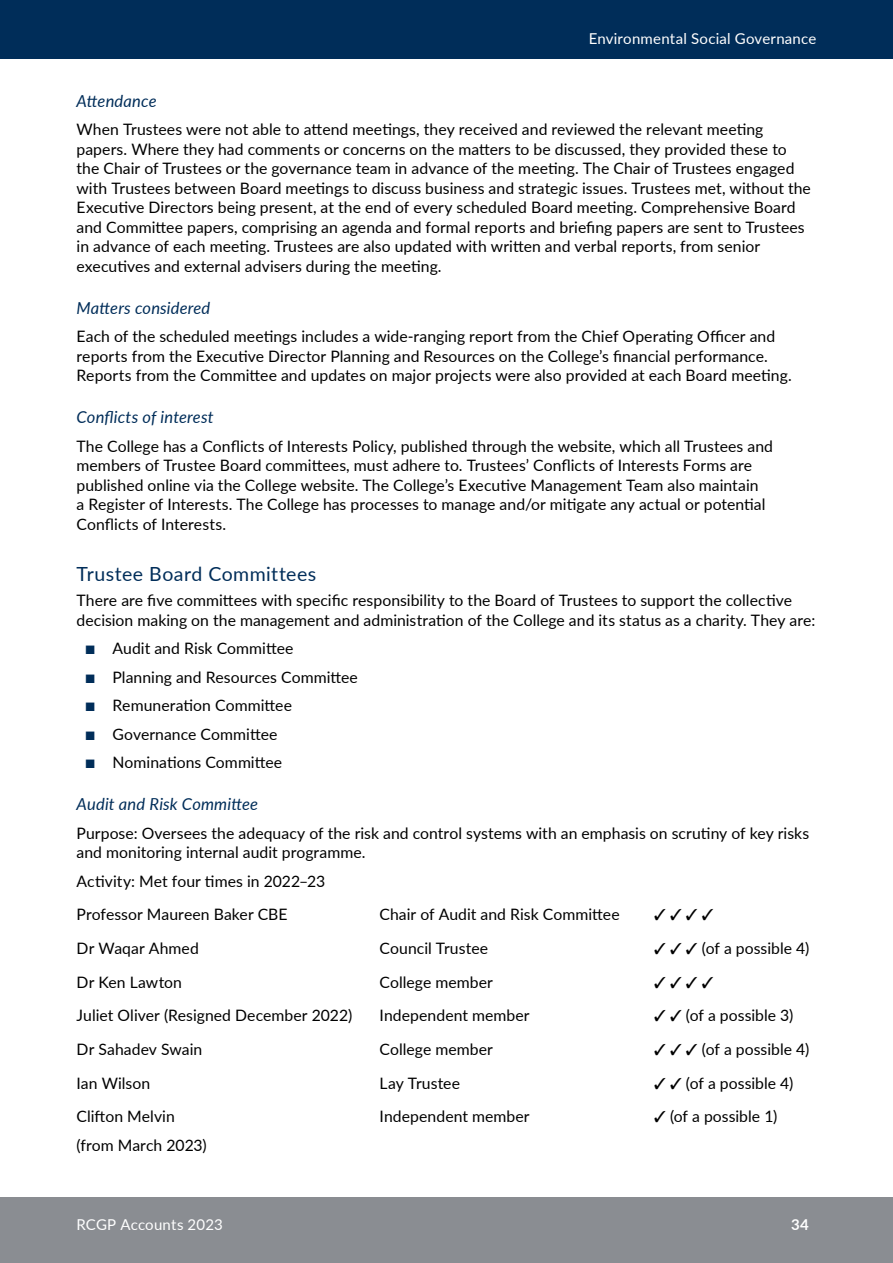
<style>
.page{position:relative;width:893px;height:1263px;background:#fff}
.page>*{position:absolute;margin:0;border:0;box-sizing:border-box;transform-origin:0 0}
.Section_subhead_a{font:19.5px "Lato";letter-spacing:.025em;color:#002d59}
.Section_subhead_b{font:italic 16.5px "Lato";letter-spacing:.01em;color:#002d59}
.Main_text{font:15.75px/19.5px "Lato";letter-spacing:.005em;color:#000}
.Bullet_list{font:15.75px "Lato";letter-spacing:.005em;color:#000}
.Main_text-2{font:15.75px "Free Serif";color:#000}
.t1{font:15px "Lato";letter-spacing:.015em;color:#fff}
.t2{font:700 15px "Lato";color:#fff}
.s1{font-family:"Free Sans";font-size:12px;color:#002d59}
.s2{font-family:"Free Serif"}
</style>
<div class="page">
<div style="left:0;top:0;width:893px;height:59px;background:#002d59"></div>
<div style="left:0;top:1198px;width:893px;height:65px;background:#8a8d92"></div>
<p class="t1" style="left:589px;top:28px;width:229px">Environmental Social Governance</p>
<h4 class="Section_subhead_b" style="left:77px;top:89px;width:82px">Attendance</h4>
<p class="Main_text" style="left:77px;top:119px;width:736px">When Trustees were not able to attend meetings, they received and reviewed the relevant meeting papers. Where they had comments or concerns on the matters to be discussed, they provided these to the Chair of Trustees or the governance team in advance of the meeting. The Chair of Trustees engaged with Trustees between Board meetings to discuss business and strategic issues. Trustees met, without the Executive Directors being present, at the end of every scheduled Board meeting. Comprehensive Board and Committee papers, comprising an agenda and formal reports and briefing papers are sent to Trustees in advance of each meeting. Trustees are also updated with written and verbal reports, from senior executives and external advisers during the meeting.</p>
<h4 class="Section_subhead_b" style="left:77px;top:296px;width:135px">Matters considered</h4>
<p class="Main_text" style="left:77px;top:326px;width:717px">Each of the scheduled meetings includes a wide-ranging report from the Chief Operating Officer and reports from the Executive Director Planning and Resources on the College’s financial performance.<br>Reports from the Committee and updates on major projects were also provided at each Board meeting.</p>
<h4 class="Section_subhead_b" style="left:77px;top:406px;width:139px">Conflicts of interest</h4>
<p class="Main_text" style="left:77px;top:436px;width:698px">The College has a Conflicts of Interests Policy, published through the website, which all Trustees and members of Trustee Board committees, must adhere to. Trustees’ Conflicts of Interests Forms are published online via the College website. The College’s Executive Management Team also maintain<br>a Register of Interests. The College has processes to manage and/or mitigate any actual or potential Conflicts of Interests.</p>
<h3 class="Section_subhead_a" style="left:77px;top:559px;width:241px">Trustee Board Committees</h3>
<p class="Main_text" style="left:77px;top:590px;width:740px">There are five committees with specific responsibility to the Board of Trustees to support the collective decision making on the management and administration of the College and its status as a charity. They are:</p>
<p class="Bullet_list" style="left:86px;top:637px;width:210px"><span class="s1">■</span> Audit and Risk Committee</p>
<p class="Bullet_list" style="left:86px;top:666px;width:274px"><span class="s1">■</span> Planning and Resources Committee</p>
<p class="Bullet_list" style="left:86px;top:694px;width:208px"><span class="s1">■</span> Remuneration Committee</p>
<p class="Bullet_list" style="left:86px;top:723px;width:193px"><span class="s1">■</span> Governance Committee</p>
<p class="Bullet_list" style="left:86px;top:751px;width:198px"><span class="s1">■</span> Nominations Committee</p>
<h4 class="Section_subhead_b" style="left:77px;top:792px;width:183px">Audit and Risk Committee</h4>
<p class="Main_text" style="left:77px;top:822px;width:734px">Purpose: Oversees the adequacy of the risk and control systems with an emphasis on scrutiny of key risks and monitoring internal audit programme.</p>
<p class="Main_text" style="left:77px;top:870px;width:250px">Activity: Met four times in 2022–23</p>
<p class="Main_text" style="left:77px;top:904px;width:213px">Professor Maureen Baker CBE</p>
<p class="Main_text" style="left:380px;top:904px;width:242px">Chair of Audit and Risk Committee</p>
<p class="Main_text-2" style="left:654px;top:906px;width:61px">✓✓✓✓</p>
<p class="Main_text" style="left:77px;top:938px;width:124px">Dr Waqar Ahmed</p>
<p class="Main_text" style="left:380px;top:938px;width:110px">Council Trustee</p>
<p class="Main_text" style="left:654px;top:938px;width:157px"><span class="s2">✓ ✓ ✓</span> (of a possible 4)</p>
<p class="Main_text" style="left:77px;top:971px;width:107px">Dr Ken Lawton</p>
<p class="Main_text" style="left:380px;top:971px;width:115px">College member</p>
<p class="Main_text-2" style="left:654px;top:973px;width:61px">✓✓✓✓</p>
<p class="Main_text" style="left:77px;top:1005px;width:277px">Juliet Oliver (Resigned December 2022)</p>
<p class="Main_text" style="left:380px;top:1005px;width:152px">Independent member</p>
<p class="Main_text" style="left:654px;top:1005px;width:141px"><span class="s2">✓ ✓</span> (of a possible 3)</p>
<p class="Main_text" style="left:77px;top:1039px;width:127px">Dr Sahadev Swain</p>
<p class="Main_text" style="left:380px;top:1039px;width:115px">College member</p>
<p class="Main_text" style="left:654px;top:1039px;width:157px"><span class="s2">✓ ✓ ✓</span> (of a possible 4)</p>
<p class="Main_text" style="left:77px;top:1072px;width:75px">Ian Wilson</p>
<p class="Main_text" style="left:380px;top:1072px;width:82px">Lay Trustee</p>
<p class="Main_text" style="left:654px;top:1072px;width:141px"><span class="s2">✓ ✓</span> (of a possible 4)</p>
<p class="Main_text" style="left:77px;top:1106px;width:100px">Clifton Melvin</p>
<p class="Main_text" style="left:77px;top:1135px;width:132px">(from March 2023)</p>
<p class="Main_text" style="left:380px;top:1106px;width:152px">Independent member</p>
<p class="Main_text" style="left:654px;top:1106px;width:125px"><span class="s2">✓</span> (of a possible 1)</p>
<p class="t1" style="left:77px;top:1214px;width:148px">RCGP Accounts 2023</p>
<p class="t2" style="left:791px;top:1214px;width:19px">34</p>
</div>
